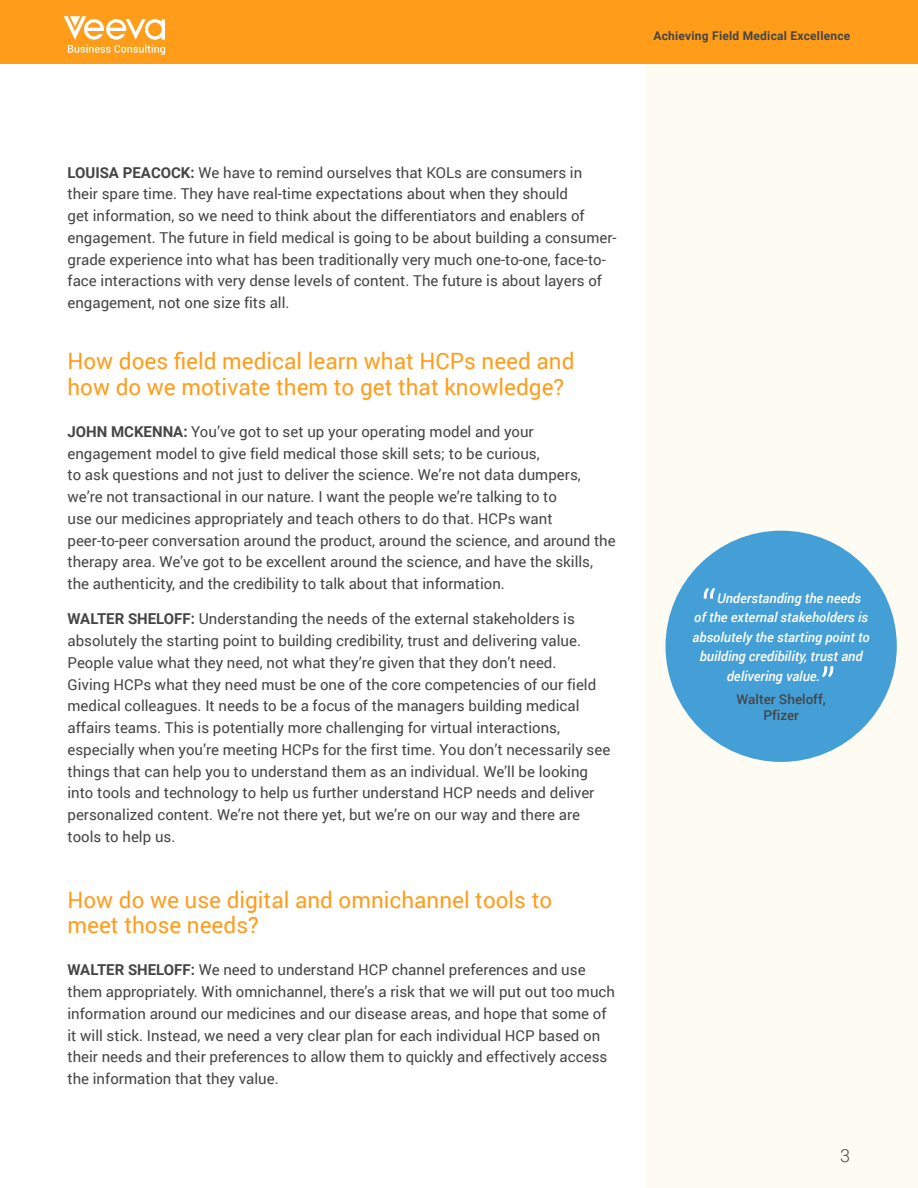
<style>
.page{position:relative;width:918px;height:1188px;background:#fff}
.page>*{position:absolute;margin:0;border:0;box-sizing:border-box;transform-origin:0 0}
.Body{font:300 51px "Roboto";color:#fff}
.orange_head{font:22.5px/25.5px "Roboto";color:#ff9d1b}
.t1{font:300 18px "Roboto";color:#454545}
.Body-2{font:15px/21.8px "Roboto";color:#454545}
.Body-3{font:italic 500 13.5px "Roboto";color:#fff}
.Body-4{font:500 13.5px "Roboto";color:#454545}
.Heading_1{font:700 12px "Roboto";letter-spacing:.02em;color:#454545}
.s1{font-weight:700}
</style>
<div class="page">
<div style="left:647px;top:16px;width:271px;height:1172px;background:#fefbf2"></div>
<div style="left:666px;top:531px;width:231px;height:231px;background:#449fd7;border-radius:50%"></div>
<div style="left:0;top:0;width:918px;height:64px;background:#ff9d1b"></div>
<svg style="left:64px;top:16px;width:101px;height:39px"></svg>
<p class="Heading_1" style="left:653px;top:27px;width:199px">Achieving Field Medical Excellence</p>
<p class="Body-2" style="left:68px;top:161px;width:551px"><span class="s1">LOUISA PEACOCK:</span> We have to remind ourselves that KOLs are consumers in<br>their spare time. They have real-time expectations about when they should<br>get information, so we need to think about the differentiators and enablers of engagement. The future in field medical is going to be about building a consumer&shy;grade experience into what has been traditionally very much one-to-one, face-to&shy;face interactions with very dense levels of content. The future is about layers of engagement, not one size fits all.</p>
<p class="orange_head" style="left:68px;top:348px;width:508px">How does field medical learn what HCPs need and how do we motivate them to get that knowledge?</p>
<p class="Body-2" style="left:68px;top:420px;width:550px"><span class="s1">JOHN MCKENNA:</span> You’ve got to set up your operating model and your engagement model to give field medical those skill sets; to be curious,<br>to ask questions and not just to deliver the science. We’re not data dumpers, we’re not transactional in our nature. I want the people we’re talking to to<br>use our medicines appropriately and teach others to do that. HCPs want peer-to-peer conversation around the product, around the science, and around the therapy area. We’ve got to be excellent around the science, and have the skills, the authenticity, and the credibility to talk about that information.</p>
<p class="Body-2" style="left:68px;top:608px;width:544px"><span class="s1">WALTER SHELOFF:</span> Understanding the needs of the external stakeholders is absolutely the starting point to building credibility, trust and delivering value.<br>People value what they need, not what they’re given that they don’t need.<br>Giving HCPs what they need must be one of the core competencies of our field medical colleagues. It needs to be a focus of the managers building medical affairs teams. This is potentially more challenging for virtual interactions, especially when you’re meeting HCPs for the first time. You don’t necessarily see things that can help you to understand them as an individual. We’ll be looking into tools and technology to help us further understand HCP needs and deliver personalized content. We’re not there yet, but we’re on our way and there are tools to help us.</p>
<p class="orange_head" style="left:68px;top:886px;width:486px">How do we use digital and omnichannel tools to meet those needs?</p>
<p class="Body-2" style="left:68px;top:959px;width:549px"><span class="s1">WALTER SHELOFF:</span> We need to understand HCP channel preferences and use them appropriately. With omnichannel, there’s a risk that we will put out too much information around our medicines and our disease areas, and hope that some of it will stick. Instead, we need a very clear plan for each individual HCP based on their needs and their preferences to allow them to quickly and effectively access the information that they value.</p>
<p class="Body" style="left:701px;top:573px;width:17px">“</p>
<p class="Body-3" style="left:717px;top:588px;width:145px">Understanding the needs</p>
<p class="Body-3" style="left:694px;top:608px;width:175px">of the external stakeholders is</p>
<p class="Body-3" style="left:693px;top:627px;width:179px">absolutely the starting point to</p>
<p class="Body-3" style="left:700px;top:647px;width:164px">building credibility, trust and</p>
<p class="Body-3" style="left:727px;top:666px;width:95px">delivering value.</p>
<p class="Body-4" style="left:736px;top:689px;width:91px">Walter Sheloff,</p>
<p class="Body" style="left:820px;top:651px;width:17px">”</p>
<p class="Body-4" style="left:763px;top:706px;width:37px">Pfizer</p>
<p class="t1" style="left:840px;top:1143px;width:11px">3</p>
</div>
